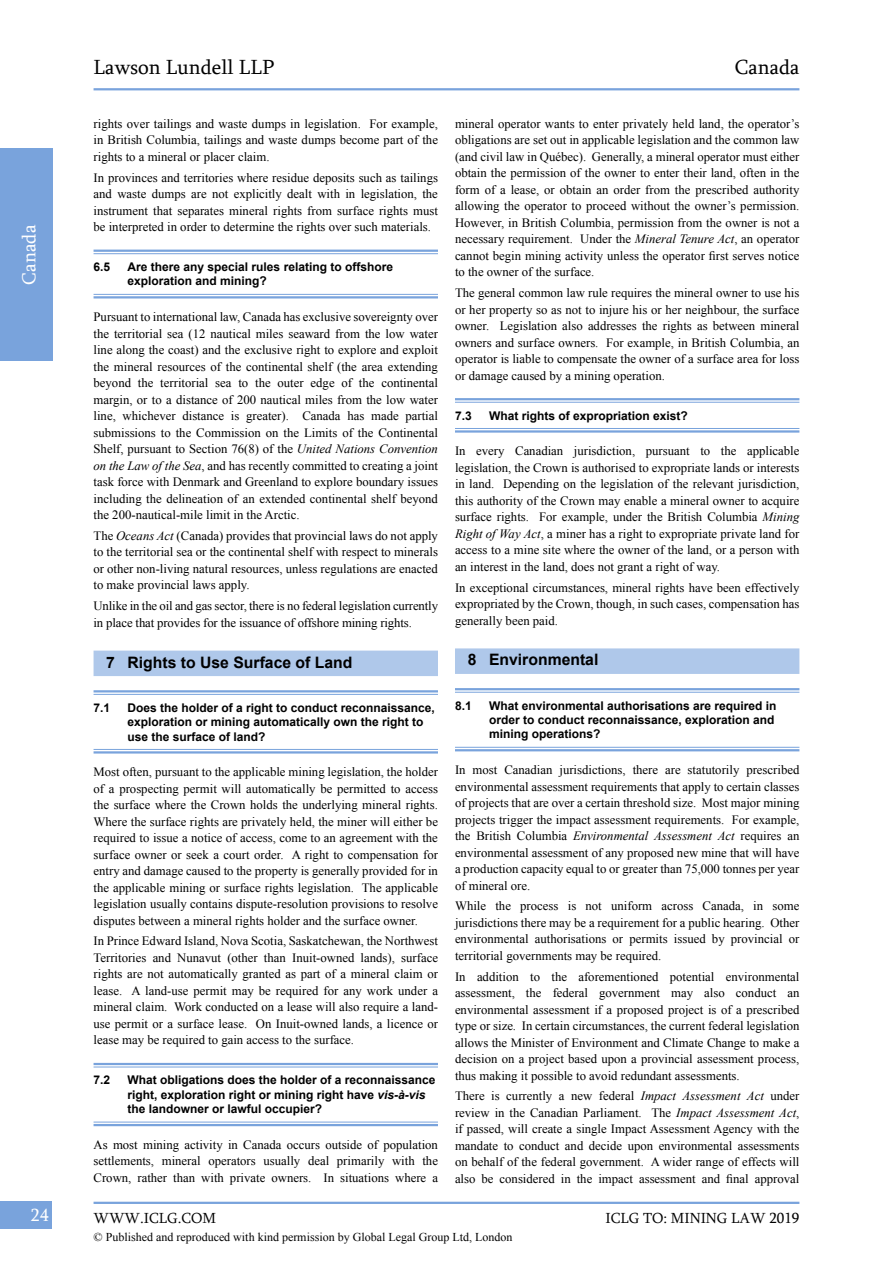
<style>
.page{position:relative;width:893px;height:1263px;background:#fff}
.page>*{position:absolute;margin:0;border:0;box-sizing:border-box;transform-origin:0 0}
.t1{font:21px "Sylfaen";color:#000}
.t2{font:19.5px "Sylfaen";color:#fff}
.t3{font:18px "Sylfaen";color:#fff}
.t4{font:700 15.75px "Arial";color:#000}
.t5{font:15px "Sylfaen";color:#000}
.t6{font:12.75px/16.5px "Times New Roman";color:#000;text-align:justify}
.t7{font:700 12px/14.4px "Arial";color:#000}
.t8{font:12px "Times New Roman";color:#000}
.s1{font-style:italic}
</style>
<div class="page">
<div style="left:0;top:1201px;width:52px;height:28px;background:#79a3dc"></div>
<hr style="left:94px;top:1202px;width:705px;height:2px;background:#79a3dc">
<div style="left:0;top:148px;width:53px;height:213px;background:#79a3dc"></div>
<hr style="left:94px;top:88px;width:705px;height:2px;background:#79a3dc">
<hr style="left:94px;top:250px;width:344px;height:2px;background:#79a3dc">
<hr style="left:94px;top:253px;width:344px;height:1px;background:#79a3dc">
<hr style="left:94px;top:294px;width:344px;height:1px;background:#79a3dc">
<hr style="left:94px;top:296px;width:344px;height:2px;background:#79a3dc">
<div style="left:94px;top:651px;width:344px;height:25px;background:#afc8ea"></div>
<hr style="left:94px;top:690px;width:344px;height:2px;background:#79a3dc">
<hr style="left:94px;top:694px;width:344px;height:1px;background:#79a3dc">
<hr style="left:94px;top:749px;width:344px;height:1px;background:#79a3dc">
<hr style="left:94px;top:751px;width:344px;height:2px;background:#79a3dc">
<hr style="left:94px;top:1063px;width:344px;height:2px;background:#79a3dc">
<hr style="left:94px;top:1067px;width:344px;height:1px;background:#79a3dc">
<hr style="left:94px;top:1122px;width:344px;height:1px;background:#79a3dc">
<hr style="left:94px;top:1124px;width:344px;height:2px;background:#79a3dc">
<hr style="left:455px;top:398px;width:344px;height:2px;background:#79a3dc">
<hr style="left:455px;top:402px;width:344px;height:1px;background:#79a3dc">
<hr style="left:455px;top:428px;width:344px;height:1px;background:#79a3dc">
<hr style="left:455px;top:430px;width:344px;height:3px;background:#79a3dc">
<div style="left:455px;top:648px;width:344px;height:26px;background:#afc8ea"></div>
<hr style="left:455px;top:688px;width:344px;height:2px;background:#79a3dc">
<hr style="left:455px;top:692px;width:344px;height:1px;background:#79a3dc">
<hr style="left:455px;top:747px;width:344px;height:1px;background:#79a3dc">
<hr style="left:455px;top:749px;width:344px;height:2px;background:#79a3dc">
<h2 class="t2" style="left:16px;top:285px;width:61px;rotate:-90deg">Canada</h2>
<h1 class="t1" style="left:94px;top:53px;width:182px">Lawson Lundell LLP</h1>
<h1 class="t1" style="left:735px;top:53px;width:66px">Canada</h1>
<p class="t6" style="left:94px;top:115px;width:346px">rights over tailings and waste dumps in legislation. For example, in British Columbia, tailings and waste dumps become part of the rights to a mineral or placer claim.</p>
<p class="t6" style="left:94px;top:169px;width:346px">In provinces and territories where residue deposits such as tailings and waste dumps are not explicitly dealt with in legislation, the instrument that separates mineral rights from surface rights must be interpreted in order to determine the rights over such materials.</p>
<p class="t7" style="left:94px;top:260px;width:18px">6.5</p>
<p class="t7" style="left:128px;top:260px;width:267px">Are there any special rules relating to offshore exploration and mining?</p>
<p class="t6" style="left:94px;top:308px;width:346px">Pursuant to international law, Canada has exclusive sovereignty over the territorial sea (12 nautical miles seaward from the low water line along the coast) and the exclusive right to explore and exploit the mineral resources of the continental shelf (the area extending beyond the territorial sea to the outer edge of the continental margin, or to a distance of 200 nautical miles from the low water line, whichever distance is greater). Canada has made partial submissions to the Commission on the Limits of the Continental Shelf, pursuant to Section 76(8) of the <span class="s1">United Nations Convention on the Law of the Sea</span>, and has recently committed to creating a joint task force with Denmark and Greenland to explore boundary issues including the delineation of an extended continental shelf beyond the 200-nautical-mile limit in the Arctic.</p>
<p class="t6" style="left:94px;top:527px;width:346px">The <span class="s1">Oceans Act</span> (Canada) provides that provincial laws do not apply to the territorial sea or the continental shelf with respect to minerals or other non-living natural resources, unless regulations are enacted to make provincial laws apply.</p>
<p class="t6" style="left:94px;top:597px;width:346px">Unlike in the oil and gas sector, there is no federal legislation currently in place that provides for the issuance of offshore mining rights.</p>
<p class="t4" style="left:106px;top:651px;width:248px">7 Rights to Use Surface of Land</p>
<p class="t7" style="left:94px;top:700px;width:18px">7.1</p>
<p class="t7" style="left:128px;top:700px;width:309px">Does the holder of a right to conduct reconnaissance, exploration or mining automatically own the right to use the surface of land?</p>
<p class="t6" style="left:94px;top:763px;width:346px">Most often, pursuant to the applicable mining legislation, the holder of a prospecting permit will automatically be permitted to access the surface where the Crown holds the underlying mineral rights.<br>Where the surface rights are privately held, the miner will either be required to issue a notice of access, come to an agreement with the surface owner or seek a court order. A right to compensation for entry and damage caused to the property is generally provided for in the applicable mining or surface rights legislation. The applicable legislation usually contains dispute-resolution provisions to resolve disputes between a mineral rights holder and the surface owner.</p>
<p class="t6" style="left:94px;top:932px;width:346px">In Prince Edward Island, Nova Scotia, Saskatchewan, the Northwest Territories and Nunavut (other than Inuit-owned lands), surface rights are not automatically granted as part of a mineral claim or lease. A land-use permit may be required for any work under a mineral claim. Work conducted on a lease will also require a land&shy;use permit or a surface lease. On Inuit-owned lands, a licence or lease may be required to gain access to the surface.</p>
<p class="t7" style="left:94px;top:1073px;width:18px">7.2</p>
<p class="t7" style="left:128px;top:1073px;width:310px">What obligations does the holder of a reconnaissance right, exploration right or mining right have <span class="s1">vis-à-vis </span>the landowner or lawful occupier?</p>
<p class="t6" style="left:94px;top:1136px;width:346px">As most mining activity in Canada occurs outside of population settlements, mineral operators usually deal primarily with the Crown, rather than with private owners. In situations where a</p>
<p class="t6" style="left:455px;top:115px;width:346px">mineral operator wants to enter privately held land, the operator’s obligations are set out in applicable legislation and the common law (and civil law in Québec). Generally, a mineral operator must either obtain the permission of the owner to enter their land, often in the form of a lease, or obtain an order from the prescribed authority allowing the operator to proceed without the owner’s permission.<br>However, in British Columbia, permission from the owner is not a necessary requirement. Under the <span class="s1">Mineral Tenure Act</span>, an operator cannot begin mining activity unless the operator first serves notice to the owner of the surface.</p>
<p class="t6" style="left:455px;top:284px;width:346px">The general common law rule requires the mineral owner to use his or her property so as not to injure his or her neighbour, the surface owner. Legislation also addresses the rights as between mineral owners and surface owners. For example, in British Columbia, an operator is liable to compensate the owner of a surface area for loss or damage caused by a mining operation.</p>
<p class="t7" style="left:455px;top:408px;width:18px">7.3</p>
<p class="t7" style="left:489px;top:408px;width:200px">What rights of expropriation exist?</p>
<p class="t6" style="left:455px;top:442px;width:346px">In every Canadian jurisdiction, pursuant to the applicable legislation, the Crown is authorised to expropriate lands or interests in land. Depending on the legislation of the relevant jurisdiction, this authority of the Crown may enable a mineral owner to acquire surface rights. For example, under the British Columbia <span class="s1">Mining Right of Way Act</span>, a miner has a right to expropriate private land for access to a mine site where the owner of the land, or a person with an interest in the land, does not grant a right of way.</p>
<p class="t6" style="left:455px;top:579px;width:346px">In exceptional circumstances, mineral rights have been effectively expropriated by the Crown, though, in such cases, compensation has generally been paid.</p>
<p class="t4" style="left:468px;top:649px;width:132px">8 Environmental</p>
<p class="t7" style="left:455px;top:698px;width:18px">8.1</p>
<p class="t7" style="left:489px;top:698px;width:289px">What environmental authorisations are required in order to conduct reconnaissance, exploration and mining operations?</p>
<p class="t6" style="left:455px;top:761px;width:346px">In most Canadian jurisdictions, there are statutorily prescribed environmental assessment requirements that apply to certain classes of projects that are over a certain threshold size. Most major mining projects trigger the impact assessment requirements. For example, the British Columbia <span class="s1">Environmental Assessment Act</span> requires an environmental assessment of any proposed new mine that will have a production capacity equal to or greater than 75,000 tonnes per year of mineral ore.</p>
<p class="t6" style="left:455px;top:897px;width:346px">While the process is not uniform across Canada, in some jurisdictions there may be a requirement for a public hearing. Other environmental authorisations or permits issued by provincial or territorial governments may be required.</p>
<p class="t6" style="left:455px;top:968px;width:346px">In addition to the aforementioned potential environmental assessment, the federal government may also conduct an environmental assessment if a proposed project is of a prescribed type or size. In certain circumstances, the current federal legislation allows the Minister of Environment and Climate Change to make a decision on a project based upon a provincial assessment process, thus making it possible to avoid redundant assessments.</p>
<p class="t6" style="left:455px;top:1087px;width:346px">There is currently a new federal <span class="s1">Impact Assessment Act</span> under review in the Canadian Parliament. The <span class="s1">Impact Assessment Act</span>, if passed, will create a single Impact Assessment Agency with the mandate to conduct and decide upon environmental assessments on behalf of the federal government. A wider range of effects will also be considered in the impact assessment and final approval</p>
<h3 class="t3" style="left:31px;top:1202px;width:20px">24</h3>
<p class="t5" style="left:94px;top:1208px;width:124px">WWW.ICLG.COM</p>
<p class="t5" style="left:605px;top:1208px;width:196px">ICLG TO: MINING LAW 2019</p>
<p class="t8" style="left:94px;top:1229px;width:420px">© Published and reproduced with kind permission by Global Legal Group Ltd, London</p>
</div>
